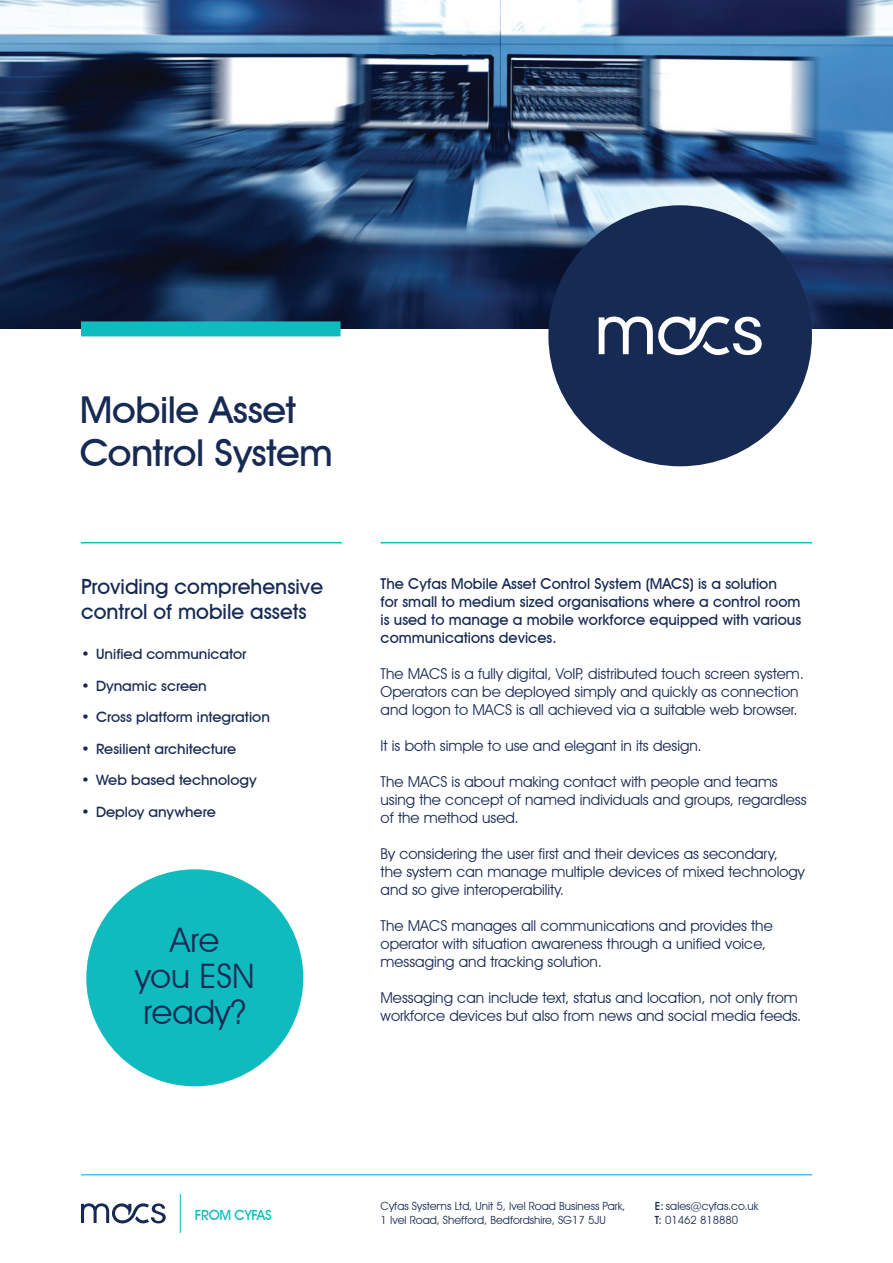
<style>
.page{position:relative;width:893px;height:1263px;background:#fff}
.page>*{position:absolute;margin:0;border:0;box-sizing:border-box;transform-origin:0 0}
.t1{font:500 37.05px/43.5px "Avant Garde IT Cby BT";letter-spacing:-.01em;color:#172a54;scale:1.05 1}
.t2{font:33.75px/36.2px "Avant Garde IT Cby BT";color:#172a54;text-align:center}
.t3{font:500 21px/25.2px "Avant Garde IT Cby BT";color:#172a54}
.t4{font:15px/18px "Avant Garde IT Cby BT";color:#172a54}
.t5{font:500 15px/18px "Avant Garde IT Cby BT";color:#172a54}
.t6{font:500 14.25px "Avant Garde IT Cby BT";color:#172a54;scale:1.05 1}
.t7{font:500 14.1px "Avant Garde IT Cby BT";letter-spacing:-.025em;color:#0fbbbf}
.t8{font:11.25px/13.5px "Avant Garde IT Cby BT";color:#172a54}
.s1{font-weight:500}
</style>
<div class="page">
<hr style="left:81px;top:542px;width:261px;height:1px;background:#0fbbbf">
<img style="left:0;top:0;width:893px;height:329px">
<hr style="left:81px;top:1174px;width:731px;height:1px;background:#49c2ec">
<div style="left:548px;top:205px;width:264px;height:261px;background:#172a54;border-radius:50%"></div>
<svg style="left:599px;top:316px;width:163px;height:39px"></svg>
<hr style="left:381px;top:542px;width:431px;height:1px;background:#0fbbbf">
<svg style="left:81px;top:1203px;width:85px;height:20px"></svg>
<hr style="left:180px;top:1194px;width:1px;height:39px;background:#0fbbbf">
<div style="left:86px;top:869px;width:217px;height:217px;background:#0fbbbf;border-radius:50%"></div>
<div style="left:81px;top:321px;width:260px;height:15px;background:#0fbbbf"></div>
<h1 class="t1" style="left:80px;top:387px;width:243px">Mobile Asset<br>Control System</h1>
<h3 class="t3" style="left:81px;top:574px;width:244px">Providing comprehensive control of mobile assets</h3>
<p class="t5" style="left:381px;top:575px;width:422px">The Cyfas Mobile Asset Control System (MACS) is a solution<br>for small to medium sized organisations where a control room is used to manage a mobile workforce equipped with various communications devices.</p>
<p class="t4" style="left:381px;top:665px;width:425px">The MACS is a fully digital, VoIP, distributed touch screen system.<br>Operators can be deployed simply and quickly as connection and logon to MACS is all achieved via a suitable web browser.</p>
<p class="t4" style="left:381px;top:737px;width:323px">It is both simple to use and elegant in its design.</p>
<p class="t4" style="left:381px;top:773px;width:428px">The MACS is about making contact with people and teams using the concept of named individuals and groups, regardless of the method used.</p>
<p class="t4" style="left:381px;top:845px;width:426px">By considering the user first and their devices as secondary,<br>the system can manage multiple devices of mixed technology and so give interoperability.</p>
<p class="t4" style="left:381px;top:917px;width:394px">The MACS manages all communications and provides the operator with situation awareness through a unified voice, messaging and tracking solution.</p>
<p class="t4" style="left:381px;top:989px;width:422px">Messaging can include text, status and location, not only from workforce devices but also from news and social media feeds.</p>
<p class="t6" style="left:81px;top:646px;width:159px">• Unified communicator</p>
<p class="t6" style="left:81px;top:677px;width:121px">• Dynamic screen</p>
<p class="t6" style="left:81px;top:709px;width:182px">• Cross platform integration</p>
<p class="t6" style="left:81px;top:740px;width:149px">• Resilient architecture</p>
<p class="t6" style="left:81px;top:772px;width:169px">• Web based technology</p>
<p class="t6" style="left:81px;top:803px;width:130px">• Deploy anywhere</p>
<h2 class="t2" style="left:135px;top:921px;width:121px">Are<br>you ESN ready?</h2>
<p class="t7" style="left:195px;top:1206px;width:78px">FROM CYFAS</p>
<p class="t8" style="left:381px;top:1199px;width:246px">Cyfas Systems Ltd, Unit 5, Ivel Road Business Park,<br>1 Ivel Road, Shefford, Bedfordshire, SG17 5JU</p>
<p class="t8" style="left:655px;top:1199px;width:105px"><span class="s1">E:</span> sales@cyfas.co.uk<br><span class="s1">T:</span> 01462 818880</p>
</div>
